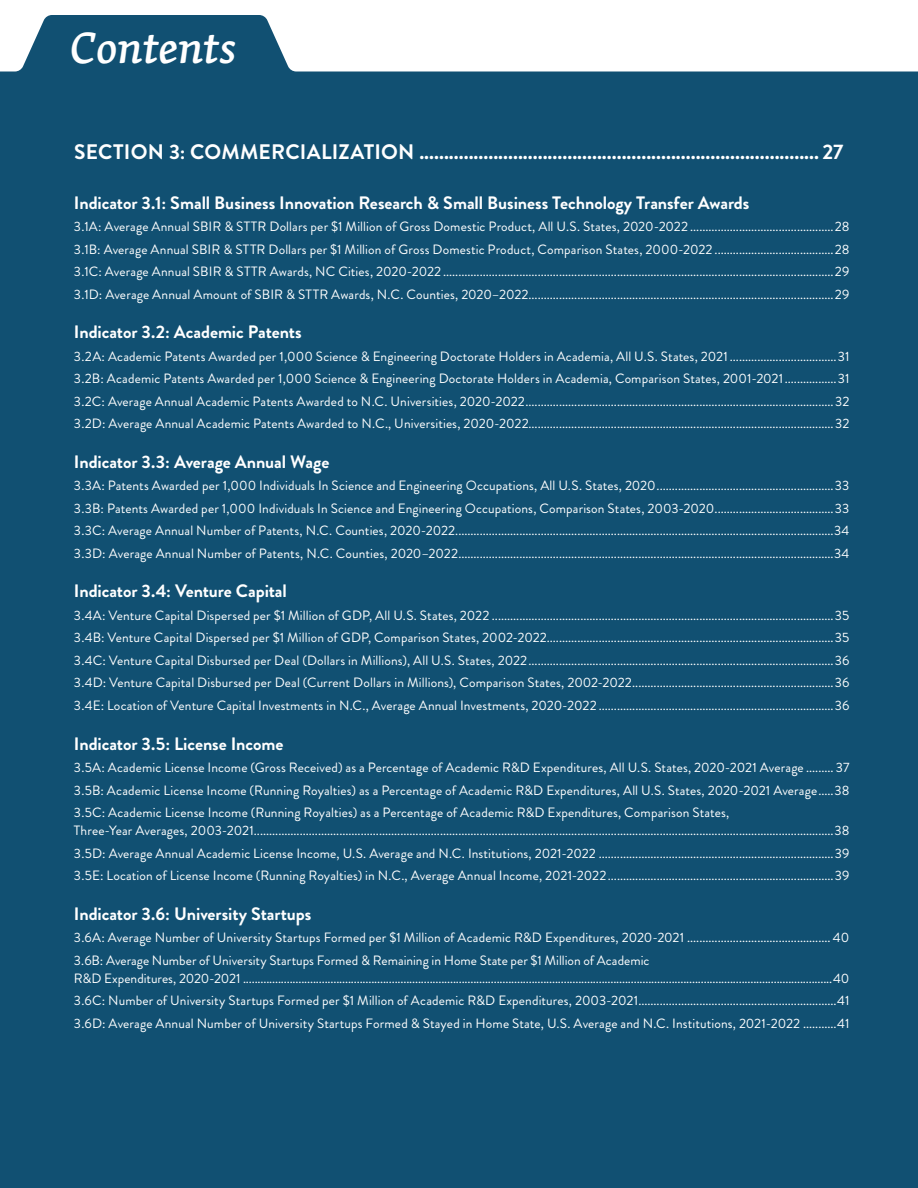
<style>
.page{position:relative;width:918px;height:1188px;background:#fff}
.page>*{position:absolute;margin:0;border:0;box-sizing:border-box;transform-origin:0 0}
.t1{font:italic 500 45px "Skolar Latin";color:#fff}
.t2{font:700 21px "Brandon Grotesque";letter-spacing:.01em;color:#fff}
.t3{font:700 18px "Brandon Grotesque";letter-spacing:-.005em;color:#fff}
.t4{font:13.5px/22.5px "Brandon Grotesque";letter-spacing:.01em;color:#fff;text-align:justify}
</style>
<div class="page">
<div style="left:0;top:105px;width:918px;height:1083px;background:#115072"></div>
<svg style="left:0;top:15px;width:918px;height:90px;fill:#115072"></svg>
<h1 class="t1" style="left:70px;top:13px;width:168px">Contents</h1>
<h2 class="t2" style="left:74px;top:137px;width:771px">SECTION 3: COMMERCIALIZATION ................................................................................. 27</h2>
<h3 class="t3" style="left:74px;top:190px;width:677px">Indicator 3.1: Small Business Innovation Research &amp; Small Business Technology Transfer Awards</h3>
<p class="t4" style="left:74px;top:215px;width:777px">3.1A: Average Annual SBIR &amp; STTR Dollars per $1 Million of Gross Domestic Product, All U.S. States, 2020-2022 ...............................................28<br>3.1B: Average Annual SBIR &amp; STTR Dollars per $1 Million of Gross Domestic Product, Comparison States, 2000-2022 .......................................28<br>3.1C: Average Annual SBIR &amp; STTR Awards, NC Cities, 2020-2022 ................................................................................................................................29<br>3.1D: Average Annual Amount of SBIR &amp; STTR Awards, N.C. Counties, 2020–2022....................................................................................................29</p>
<h3 class="t3" style="left:74px;top:319px;width:229px">Indicator 3.2: Academic Patents</h3>
<p class="t4" style="left:74px;top:345px;width:777px">3.2A: Academic Patents Awarded per 1,000 Science &amp; Engineering Doctorate Holders in Academia, All U.S. States, 2021...................................31<br>3.2B: Academic Patents Awarded per 1,000 Science &amp; Engineering Doctorate Holders in Academia, Comparison States, 2001-2021.................31<br>3.2C: Average Annual Academic Patents Awarded to N.C. Universities, 2020-2022.....................................................................................................32<br>3.2D: Average Annual Academic Patents Awarded to N.C., Universities, 2020-2022....................................................................................................32</p>
<h3 class="t3" style="left:74px;top:449px;width:257px">Indicator 3.3: Average Annual Wage</h3>
<p class="t4" style="left:74px;top:475px;width:777px">3.3A: Patents Awarded per 1,000 Individuals In Science and Engineering Occupations, All U.S. States, 2020..........................................................33<br>3.3B: Patents Awarded per 1,000 Individuals In Science and Engineering Occupations, Comparison States, 2003-2020.......................................33<br>3.3C: Average Annual Number of Patents, N.C. Counties, 2020-2022............................................................................................................................34<br>3.3D: Average Annual Number of Patents, N.C. Counties, 2020–2022...........................................................................................................................34</p>
<h3 class="t3" style="left:74px;top:579px;width:214px">Indicator 3.4: Venture Capital</h3>
<p class="t4" style="left:74px;top:604px;width:777px">3.4A: Venture Capital Dispersed per $1 Million of GDP, All U.S. States, 2022 ................................................................................................................35<br>3.4B: Venture Capital Dispersed per $1 Million of GDP, Comparison States, 2002-2022..............................................................................................35<br>3.4C: Venture Capital Disbursed per Deal (Dollars in Millions), All U.S. States, 2022....................................................................................................36<br>3.4D: Venture Capital Disbursed per Deal (Current Dollars in Millions), Comparison States, 2002-2022..................................................................36<br>3.4E: Location of Venture Capital Investments in N.C., Average Annual Investments, 2020-2022 .............................................................................36</p>
<h3 class="t3" style="left:74px;top:731px;width:211px">Indicator 3.5: License Income</h3>
<p class="t4" style="left:74px;top:756px;width:777px">3.5A: Academic License Income (Gross Received) as a Percentage of Academic R&amp;D Expenditures, All U.S. States, 2020-2021 Average ......... 37<br>3.5B: Academic License Income (Running Royalties) as a Percentage of Academic R&amp;D Expenditures, All U.S. States, 2020-2021 Average.....38<br>3.5C: Academic License Income (Running Royalties) as a Percentage of Academic R&amp;D Expenditures, Comparison States,</p>
<p class="t4" style="left:74px;top:819px;width:777px">Three-Year Averages, 2003-2021..............................................................................................................................................................................................38<br>3.5D: Average Annual Academic License Income, U.S. Average and N.C. Institutions, 2021-2022 .............................................................................39<br>3.5E: Location of License Income (Running Royalties) in N.C., Average Annual Income, 2021-2022..........................................................................39</p>
<h3 class="t3" style="left:74px;top:901px;width:239px">Indicator 3.6: University Startups</h3>
<p class="t4" style="left:74px;top:926px;width:777px">3.6A: Average Number of University Startups Formed per $1 Million of Academic R&amp;D Expenditures, 2020-2021 ............................................... 40<br>3.6B: Average Number of University Startups Formed &amp; Remaining in Home State per $1 Million of Academic</p>
<p class="t4" style="left:74px;top:967px;width:777px">R&amp;D Expenditures, 2020-2021 ..........................................................................................................................................................................................................40<br>3.6C: Number of University Startups Formed per $1 Million of Academic R&amp;D Expenditures, 2003-2021.................................................................41<br>3.6D: Average Annual Number of University Startups Formed &amp; Stayed in Home State, U.S. Average and N.C. Institutions, 2021-2022 ...........41</p>
</div>
